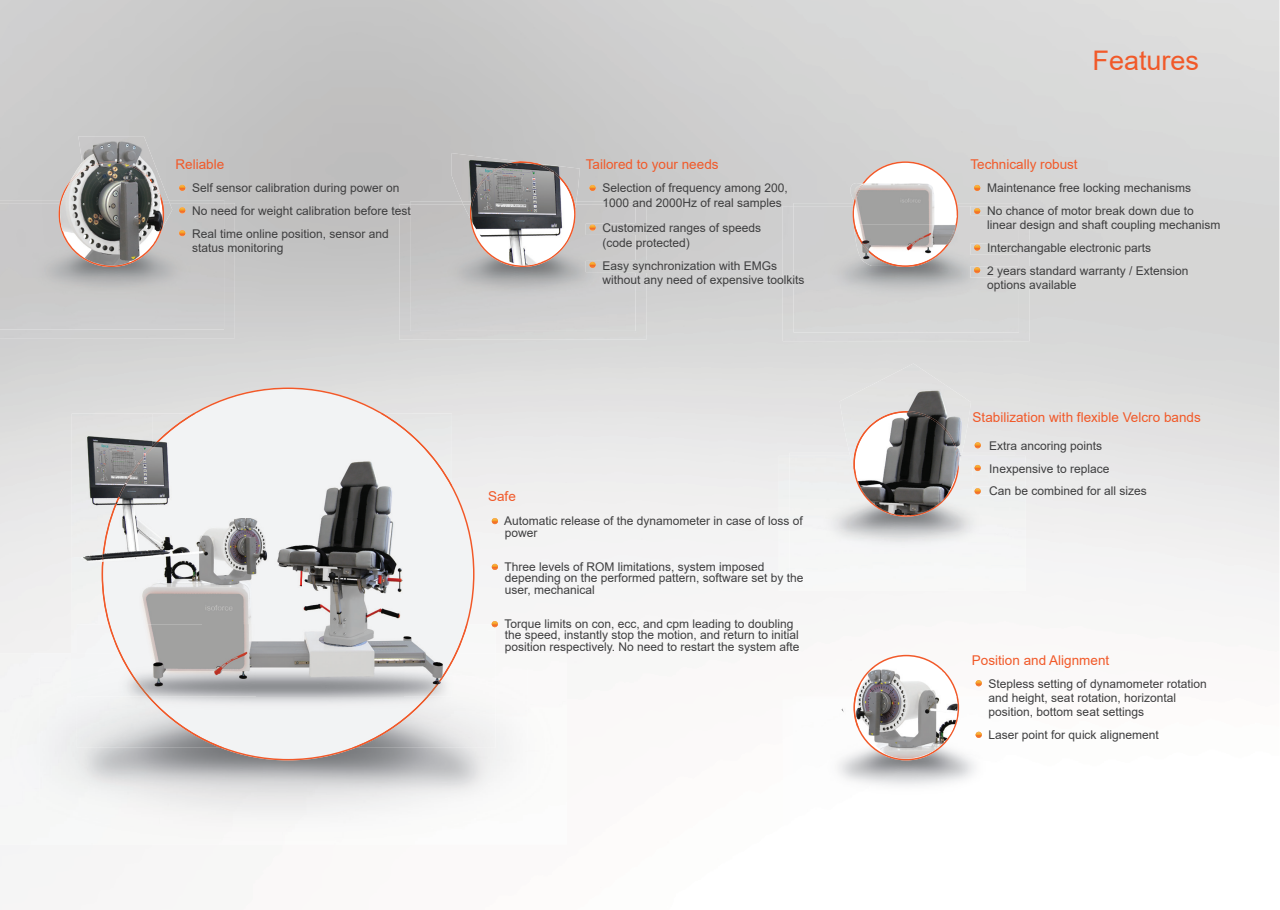
<style>
.page{position:relative;width:1280px;height:910px;background:#fff}
.page>*{position:absolute;margin:0;border:0;box-sizing:border-box;transform-origin:0 0}
.t1{font:27px "Arial";color:#f15929}
.t2{font:13.5px "Arial";color:#f15929}
.t3{font:12px/22.8px "Arial";color:#3e3e3f}
</style>
<div class="page">
<img style="left:39px;top:668px;width:489px;height:164px">
<img style="left:0;top:200px;width:224px;height:129px">
<img style="left:399px;top:205px;width:247px;height:135px">
<svg style="left:635px;top:224px;width:11px;height:11px"></svg>
<svg style="left:635px;top:261px;width:11px;height:11px"></svg>
<img style="left:410px;top:202px;width:225px;height:129px">
<img style="left:586px;top:224px;width:49px;height:11px">
<img style="left:586px;top:261px;width:49px;height:11px">
<img style="left:783px;top:206px;width:247px;height:135px">
<svg style="left:1019px;top:206px;width:11px;height:9px"></svg>
<svg style="left:1019px;top:244px;width:11px;height:11px"></svg>
<svg style="left:1019px;top:266px;width:11px;height:12px"></svg>
<img style="left:793px;top:203px;width:226px;height:129px">
<img style="left:970px;top:206px;width:49px;height:9px">
<img style="left:970px;top:244px;width:49px;height:11px">
<img style="left:970px;top:266px;width:49px;height:12px">
<svg style="left:1015px;top:464px;width:11px;height:11px"></svg>
<svg style="left:1015px;top:487px;width:11px;height:8px"></svg>
<img style="left:790px;top:453px;width:225px;height:129px">
<img style="left:973px;top:464px;width:42px;height:11px">
<img style="left:973px;top:487px;width:42px;height:8px">
<svg style="left:779px;top:517px;width:24px;height:11px"></svg>
<svg style="left:975px;top:442px;width:6px;height:6px"></svg>
<svg style="left:974px;top:465px;width:7px;height:6px"></svg>
<svg style="left:974px;top:488px;width:7px;height:6px"></svg>
<svg style="left:975px;top:680px;width:7px;height:6px"></svg>
<svg style="left:975px;top:732px;width:7px;height:6px"></svg>
<svg style="left:589px;top:185px;width:7px;height:6px"></svg>
<svg style="left:589px;top:224px;width:7px;height:7px"></svg>
<svg style="left:589px;top:262px;width:7px;height:6px"></svg>
<svg style="left:179px;top:185px;width:7px;height:6px"></svg>
<svg style="left:179px;top:207px;width:7px;height:6px"></svg>
<svg style="left:179px;top:230px;width:7px;height:6px"></svg>
<img style="left:70px;top:136px;width:99px;height:25px">
<svg style="left:59px;top:161px;width:111px;height:106px"></svg>
<img style="left:164px;top:203px;width:8px;height:25px">
<img style="left:60px;top:244px;width:103px;height:21px">
<img style="left:60px;top:161px;width:104px;height:83px">
<img style="left:452px;top:153px;width:68px;height:49px">
<img style="left:576px;top:163px;width:4px;height:39px">
<svg style="left:462px;top:161px;width:114px;height:106px"></svg>
<img style="left:470px;top:161px;width:105px;height:105px">
<svg style="left:849px;top:655px;width:110px;height:105px"></svg>
<img style="left:841px;top:700px;width:12px;height:26px">
<img style="left:855px;top:729px;width:102px;height:29px">
<img style="left:853px;top:667px;width:105px;height:62px">
<svg style="left:102px;top:387px;width:372px;height:373px"></svg>
<img style="left:468px;top:624px;width:28px;height:29px">
<img style="left:468px;top:653px;width:28px;height:15px">
<img style="left:77px;top:668px;width:419px;height:80px">
<img style="left:147px;top:624px;width:321px;height:124px">
<img style="left:72px;top:413px;width:39px;height:144px">
<div style="left:72px;top:557px;width:30px;height:96px;background:#f1f2f1"></div>
<img style="left:72px;top:653px;width:5px;height:43px">
<img style="left:440px;top:413px;width:12px;height:15px">
<img style="left:111px;top:413px;width:291px;height:106px">
<div style="left:402px;top:428px;width:50px;height:196px;background:#f2f3f4"></div>
<img style="left:138px;top:519px;width:264px;height:105px">
<img style="left:136px;top:413px;width:60px;height:53px">
<img style="left:380px;top:413px;width:60px;height:53px">
<img style="left:102px;top:466px;width:36px;height:158px">
<img style="left:438px;top:466px;width:14px;height:22px">
<img style="left:77px;top:624px;width:31px;height:29px">
<img style="left:77px;top:653px;width:31px;height:15px">
<img style="left:77px;top:668px;width:31px;height:28px">
<img style="left:149px;top:624px;width:303px;height:72px">
<img style="left:108px;top:624px;width:41px;height:72px">
<img style="left:427px;top:660px;width:25px;height:36px">
<img style="left:850px;top:183px;width:2px;height:19px">
<svg style="left:852px;top:161px;width:106px;height:106px"></svg>
<img style="left:840px;top:363px;width:131px;height:90px">
<img style="left:849px;top:453px;width:113px;height:16px">
<img style="left:853px;top:411px;width:106px;height:104px">
<svg style="left:974px;top:185px;width:7px;height:6px"></svg>
<svg style="left:974px;top:208px;width:7px;height:6px"></svg>
<svg style="left:974px;top:244px;width:7px;height:7px"></svg>
<svg style="left:974px;top:267px;width:7px;height:6px"></svg>
<svg style="left:492px;top:518px;width:6px;height:6px"></svg>
<svg style="left:492px;top:564px;width:6px;height:6px"></svg>
<svg style="left:488px;top:621px;width:10px;height:9px"></svg>
<p class="t2" style="left:175px;top:155px;width:50px">Reliable</p>
<p class="t3" style="left:192px;top:177px;width:220px">Self sensor calibration during power on<br>No need for weight calibration before test<br>Real time online position, sensor and</p>
<p class="t3" style="left:192px;top:237px;width:93px">status monitoring</p>
<p class="t2" style="left:586px;top:155px;width:134px">Tailored to your needs</p>
<p class="t3" style="left:602px;top:181px;width:187px;line-height:14.4px">Selection of frequency among 200,<br>1000 and 2000Hz of real samples</p>
<p class="t3" style="left:602px;top:221px;width:160px;line-height:14.4px">Customized ranges of speeds (code protected)</p>
<p class="t3" style="left:602px;top:258px;width:204px;line-height:14.4px">Easy synchronization with EMGs without any need of expensive toolkits</p>
<p class="t2" style="left:488px;top:487px;width:29px">Safe</p>
<p class="t3" style="left:504px;top:515px;width:300px;line-height:11.4px">Automatic release of the dynamometer in case of loss of power</p>
<p class="t3" style="left:504px;top:561px;width:301px;line-height:11.4px">Three levels of ROM limitations, system imposed depending on the performed pattern, software set by the user, mechanical</p>
<p class="t3" style="left:504px;top:618px;width:296px;line-height:11.4px">Torque limits on con, ecc, and cpm leading to doubling the speed, instantly stop the motion, and return to initial position respectively. No need to restart the system afte</p>
<h1 class="t1" style="left:1092px;top:42px;width:108px">Features</h1>
<p class="t2" style="left:970px;top:155px;width:109px">Technically robust</p>
<p class="t3" style="left:987px;top:177px;width:208px">Maintenance free locking mechanisms<br>No chance of motor break down due to</p>
<p class="t3" style="left:987px;top:214px;width:235px">linear design and shaft coupling mechanism<br>Interchangable electronic parts<br>2 years standard warranty / Extension</p>
<p class="t3" style="left:987px;top:274px;width:91px">options available</p>
<p class="t2" style="left:973px;top:408px;width:230px">Stabilization with flexible Velcro bands</p>
<p class="t3" style="left:989px;top:434px;width:159px">Extra ancoring points<br>Inexpensive to replace<br>Can be combined for all sizes</p>
<p class="t2" style="left:972px;top:651px;width:139px">Position and Alignment</p>
<p class="t3" style="left:988px;top:676px;width:220px;line-height:14.4px">Stepless setting of dynamometer rotation and height, seat rotation, horizontal position, bottom seat settings</p>
<p class="t3" style="left:988px;top:723px;width:172px">Laser point for quick alignement</p>
</div>
